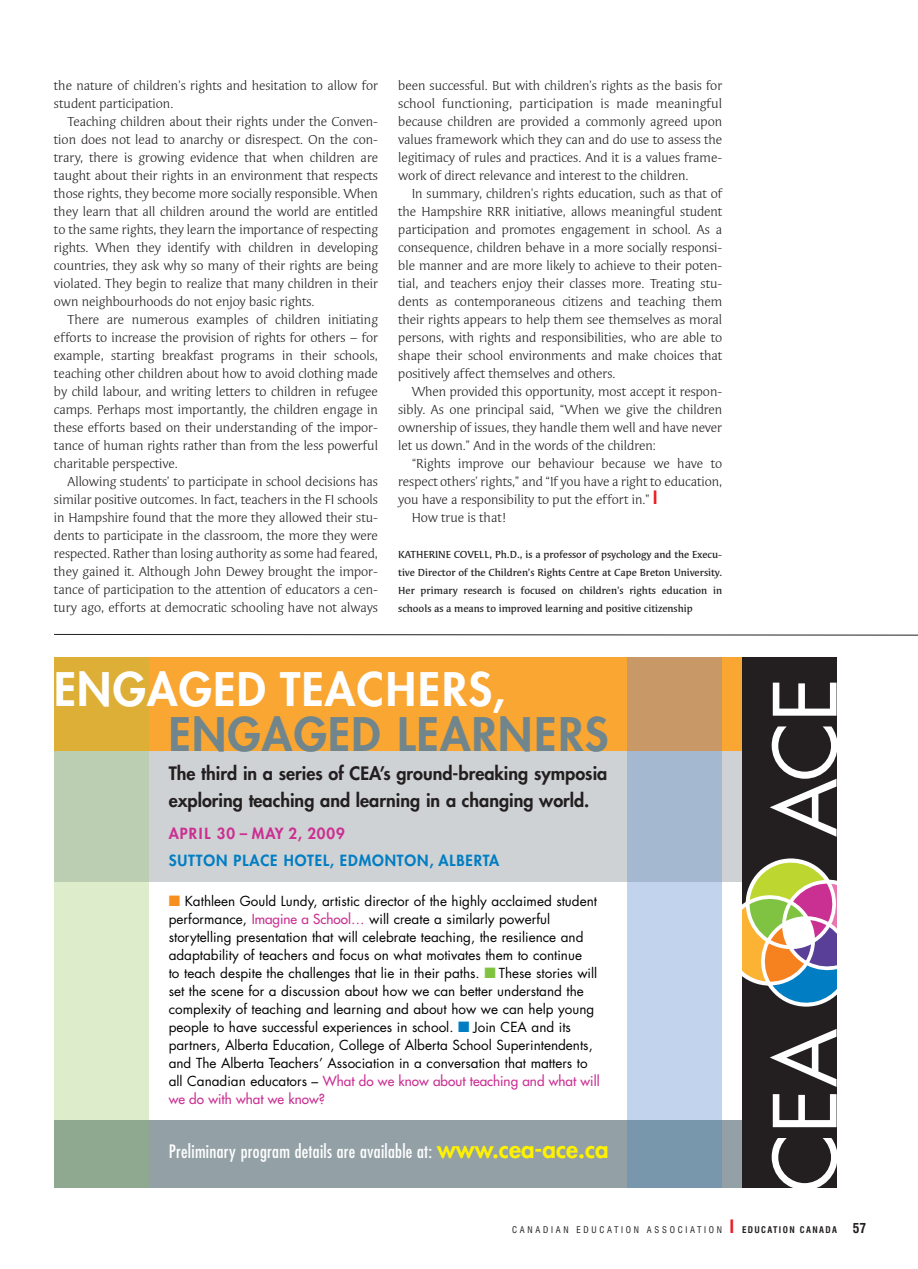
<style>
.page{position:relative;width:918px;height:1269px;background:#fff}
.page>*{position:absolute;margin:0;border:0;box-sizing:border-box;transform-origin:0 0}
.t1{font:800 45px "Futura";letter-spacing:.03em;color:#fff}
.t2{font:800 45px "Futura";letter-spacing:.03em;color:#70868c}
.t3{font:800 18px/27px "Futura";color:#231f20}
.t4{font:condensed 18px "Futura";letter-spacing:.015em;color:#fff}
.t5{font:800 15px "Futura";letter-spacing:.06em;color:#007dc3}
.t6{font:800 15px "Futura";letter-spacing:.06em;color:#ca3092}
.t7{font:13.5px/18px "Syndor ITC";color:#231f20;text-align:justify}
.t8{font:13.5px/18px "Futura";color:#000}
.t9{font:500 10.5px/18px "Syndor ITC";color:#231f20;text-align:justify}
.t10{font:condensed 9px "Swiss 721 BT";letter-spacing:.3em;color:#231f20}
.s1{font-family:"Swiss 721 BT";font-weight:700;font-stretch:condensed;font-size:18px;color:#ed1c24}
.s2{color:#f78f1e}
.s3{color:#ca3092}
.s4{color:#80c341}
.s5{color:#007dc3}
.s6{font-weight:800;font-stretch:normal;font-size:24px;color:#fff200}
.s7{font-weight:700;font-size:18px;color:#ed1c24}
.s8{font-weight:700}
.s9{font-weight:700;font-size:13.5px}
</style>
<div class="page">
<svg style="left:54px;top:634px;width:864px;height:2px;background:#908e8e"></svg>
<div style="left:54px;top:657px;width:688px;height:95px;background:#faa633"></div>
<div style="left:54px;top:1120px;width:688px;height:68px;background:#93a1a6"></div>
<div style="left:54px;top:752px;width:688px;height:130px;background:#cfd2d4"></div>
<div style="left:628px;top:882px;width:94px;height:238px;background:#c1d3ed"></div>
<div style="left:628px;top:657px;width:94px;height:95px;background:#c89967"></div>
<div style="left:628px;top:1120px;width:94px;height:68px;background:#7897ad"></div>
<div style="left:628px;top:752px;width:94px;height:130px;background:#a4b8d0"></div>
<div style="left:54px;top:882px;width:94px;height:238px;background:#ddeccb"></div>
<div style="left:54px;top:657px;width:94px;height:95px;background:#deaf36"></div>
<div style="left:54px;top:1120px;width:94px;height:68px;background:#8fa991"></div>
<div style="left:54px;top:752px;width:94px;height:130px;background:#bcceb1"></div>
<div style="left:742px;top:657px;width:95px;height:531px;background:#231f20"></div>
<svg style="left:742px;top:860px;width:95px;height:147px;background:#a39b81"></svg>
<svg style="left:770px;top:727px;width:67px;height:110px"></svg>
<svg style="left:773px;top:683px;width:64px;height:33px"></svg>
<svg style="left:770px;top:1029px;width:67px;height:58px"></svg>
<svg style="left:772px;top:1138px;width:65px;height:50px"></svg>
<svg style="left:773px;top:1094px;width:64px;height:33px"></svg>
<p class="t7" style="left:54px;top:77px;width:326px">the nature of children’s rights and hesitation to allow for student participation.</p>
<p class="t7" style="left:54px;top:113px;width:326px;text-indent:14px">Teaching children about their rights under the Conven&shy;tion does not lead to anarchy or disrespect. On the con&shy;trary, there is growing evidence that when children are taught about their rights in an environment that respects those rights, they become more socially responsible. When they learn that all children around the world are entitled to the same rights, they learn the importance of respecting rights. When they identify with children in developing countries, they ask why so many of their rights are being violated. They begin to realize that many children in their own neighbourhoods do not enjoy basic rights.</p>
<p class="t7" style="left:54px;top:311px;width:326px;text-indent:14px">There are numerous examples of children initiating efforts to increase the provision of rights for others – for example, starting breakfast programs in their schools, teaching other children about how to avoid clothing made by child labour, and writing letters to children in refugee camps. Perhaps most importantly, the children engage in these efforts based on their understanding of the impor&shy;tance of human rights rather than from the less powerful charitable perspective.</p>
<p class="t7" style="left:54px;top:473px;width:326px;text-indent:14px">Allowing students’ to participate in school decisions has similar positive outcomes. In fact, teachers in the FI schools in Hampshire found that the more they allowed their stu&shy;dents to participate in the classroom, the more they were respected. Rather than losing authority as some had feared, they gained it. Although John Dewey brought the impor&shy;tance of participation to the attention of educators a cen&shy;tury ago, efforts at democratic schooling have not always</p>
<p class="t7" style="left:398px;top:77px;width:326px">been successful. But with children’s rights as the basis for school functioning, participation is made meaningful because children are provided a commonly agreed upon values framework which they can and do use to assess the legitimacy of rules and practices. And it is a values frame&shy;work of direct relevance and interest to the children.</p>
<p class="t7" style="left:398px;top:185px;width:326px;text-indent:14px">In summary, children’s rights education, such as that of the Hampshire RRR initiative, allows meaningful student participation and promotes engagement in school. As a consequence, children behave in a more socially responsi&shy;ble manner and are more likely to achieve to their poten&shy;tial, and teachers enjoy their classes more. Treating stu&shy;dents as contemporaneous citizens and teaching them their rights appears to help them see themselves as moral persons, with rights and responsibilities, who are able to shape their school environments and make choices that positively affect themselves and others.</p>
<p class="t7" style="left:398px;top:383px;width:326px;text-indent:14px">When provided this opportunity, most accept it respon&shy;sibly. As one principal said, “When we give the children ownership of issues, they handle them well and have never let us down.” And in the words of the children:</p>
<p class="t7" style="left:412px;top:455px;width:312px">“Rights improve our behaviour because we have to</p>
<p class="t7" style="left:398px;top:473px;width:326px">respect others’ rights,” and “If you have a right to education,</p>
<p class="t7" style="left:398px;top:491px;width:261px">you have a responsibility to put the effort in.” <span class="s1">I</span></p>
<p class="t7" style="left:412px;top:509px;width:96px">How true is that!</p>
<p class="t9" style="left:398px;top:546px;width:326px">KATHERINE COVELL, Ph.D., is a professor of psychology and the Execu&shy;tive Director of the Children’s Rights Centre at Cape Breton University.<br>Her primary research is focused on children’s rights education in schools as a means to improved learning and positive citizenship</p>
<h1 class="t1" style="left:54px;top:668px;width:453px">ENGAGED TEACHERS,</h1>
<h1 class="t2" style="left:169px;top:713px;width:441px">ENGAGED LEARNERS</h1>
<h2 class="t3" style="left:169px;top:761px;width:440px">The third in a series of CEA’s ground-breaking symposia exploring teaching and learning in a changing world.</h2>
<p class="t6" style="left:169px;top:826px;width:177px">APRIL 30 – MAY 2, 2009</p>
<p class="t5" style="left:169px;top:853px;width:332px">SUTTON PLACE HOTEL, EDMONTON, ALBERTA</p>
<p class="t8" style="left:169px;top:893px;width:432px"><span class="s2">■</span> Kathleen Gould Lundy, artistic director of the highly acclaimed student performance, <span class="s3">Imagine a School…</span> will create a similarly powerful storytelling presentation that will celebrate teaching, the resilience and adaptability of teachers and focus on what motivates them to continue<br>to teach despite the challenges that lie in their paths. <span class="s4">■</span> These stories will set the scene for a discussion about how we can better understand the complexity of teaching and learning and about how we can help young people to have successful experiences in school. <span class="s5">■</span> Join CEA and its partners, Alberta Education, College of Alberta School Superintendents, and The Alberta Teachers’ Association in a conversation that matters to all Canadian educators – <span class="s3">What do we know about teaching and what will we do with what we know?</span></p>
<h2 class="t4" style="left:169px;top:1143px;width:442px">Preliminary program details are available at: <span class="s6">www.cea-ace.ca</span></h2>
<p class="t10" style="left:512px;top:1226px;width:356px">CANADIAN EDUCATION ASSOCIATION <span class="s7">I</span> <span class="s8">EDUCATION CANADA</span> <span class="s9">57</span></p>
</div>
